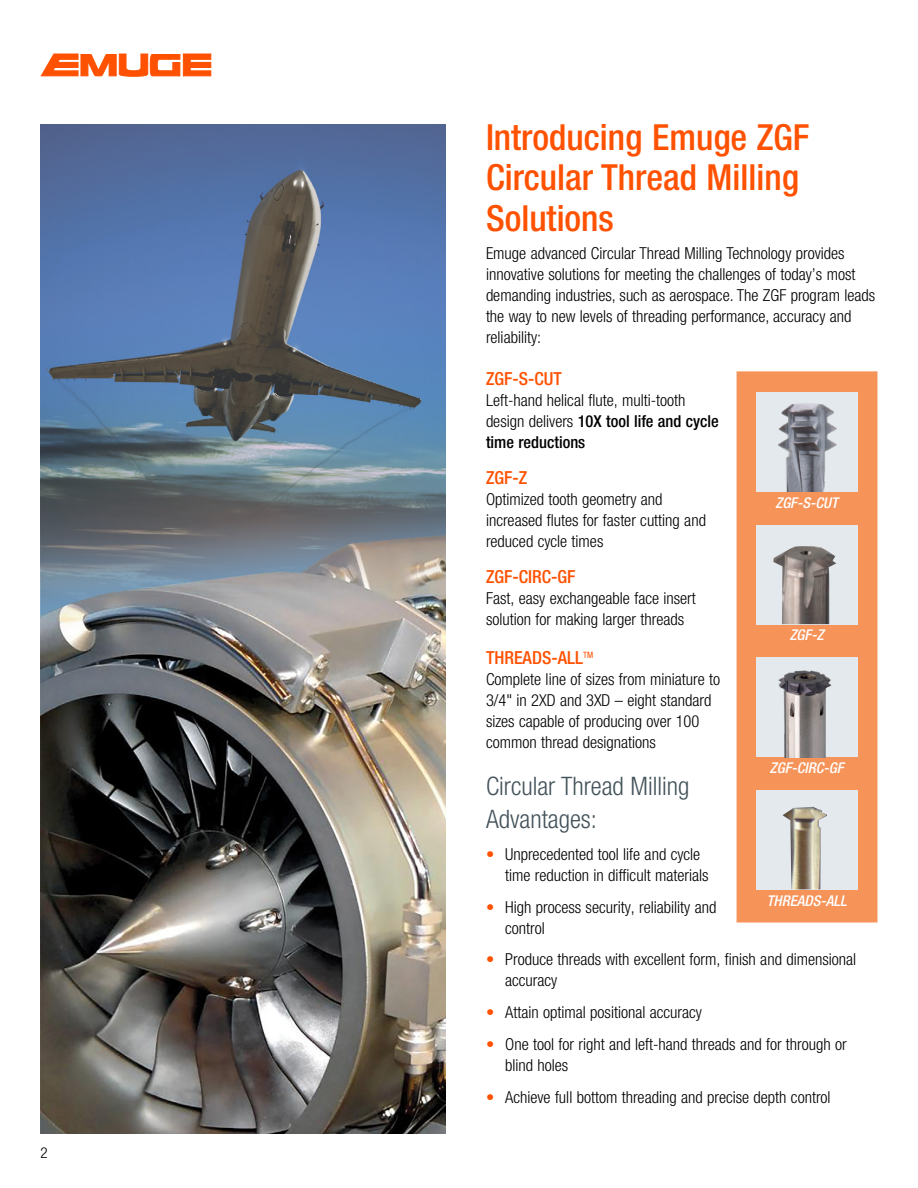
<style>
.page{position:relative;width:918px;height:1188px;background:#fff}
.page>*{position:absolute;margin:0;border:0;box-sizing:border-box;transform-origin:0 0}
.t1{font:500 condensed 36px/40.5px "Helvetica Neue LT Pro";color:#ff5100}
.t2{font:300 condensed 25.5px/33px "Helvetica Neue LT Pro";color:#43525a}
.t3{font:500 condensed 18px "Helvetica Neue LT Pro";color:#ff5100}
.t4{font:300 condensed 16.5px/21px "Helvetica Neue LT Pro";color:#000}
.t5{font:300 condensed 15px "Helvetica Neue LT Pro";color:#000}
.t6{font:italic 500 condensed 14.85px "Helvetica Neue LT Pro";color:#fff}
.s1{font-weight:500}
.s2{color:#ff5100}
</style>
<div class="page">
<svg style="left:41px;top:54px;width:170px;height:22px"></svg>
<img style="left:40px;top:124px;width:406px;height:1010px">
<div style="left:737px;top:371px;width:141px;height:551px;background:#f69358"></div>
<div style="left:756px;top:525px;width:101px;height:99px;background:#e3e9ec"></div>
<div style="left:756px;top:392px;width:101px;height:99px;background:#e3e9ec"></div>
<div style="left:756px;top:658px;width:101px;height:99px;background:#e3e9ec"></div>
<div style="left:756px;top:790px;width:101px;height:100px;background:#e3e9ec"></div>
<img style="left:783px;top:807px;width:44px;height:82px">
<img style="left:758px;top:387px;width:89px;height:105px">
<img style="left:756px;top:654px;width:89px;height:104px">
<img style="left:773px;top:546px;width:63px;height:78px">
<p class="t5" style="left:40px;top:1144px;width:9px">2</p>
<h1 class="t1" style="left:486px;top:117px;width:325px">Introducing Emuge ZGF<br>Circular Thread Milling<br>Solutions</h1>
<p class="t4" style="left:486px;top:242px;width:391px">Emuge advanced Circular Thread Milling Technology provides innovative solutions for meeting the challenges of today’s most demanding industries, such as aerospace. The ZGF program leads the way to new levels of threading performance, accuracy and reliability:</p>
<p class="t3" style="left:486px;top:368px;width:77px">ZGF-S-CUT</p>
<p class="t4" style="left:486px;top:390px;width:234px">Left-hand helical flute, multi-tooth design delivers <span class="s1">10X tool life and cycle time reductions</span></p>
<p class="t3" style="left:486px;top:467px;width:43px">ZGF-Z</p>
<p class="t4" style="left:486px;top:489px;width:222px">Optimized tooth geometry and increased flutes for faster cutting and reduced cycle times</p>
<p class="t3" style="left:486px;top:566px;width:91px">ZGF-CIRC-GF</p>
<p class="t4" style="left:486px;top:588px;width:211px">Fast, easy exchangeable face insert solution for making larger threads</p>
<p class="t3" style="left:486px;top:647px;width:109px">THREADS-ALL<sup>TM</sup></p>
<p class="t4" style="left:486px;top:669px;width:236px">Complete line of sizes from miniature to 3/4" in 2XD and 3XD – eight standard sizes capable of producing over 100 common thread designations</p>
<h2 class="t2" style="left:486px;top:769px;width:205px">Circular Thread Milling<br>Advantages:</h2>
<p class="t4" style="left:505px;top:843px;width:205px;text-indent:-19px"><span class="s2">•</span> Unprecedented tool life and cycle time reduction in difficult materials</p>
<p class="t4" style="left:505px;top:896px;width:213px;text-indent:-19px"><span class="s2">•</span> High process security, reliability and control</p>
<p class="t4" style="left:505px;top:949px;width:353px;text-indent:-19px"><span class="s2">•</span> Produce threads with excellent form, finish and dimensional accuracy</p>
<p class="t4" style="left:486px;top:1002px;width:218px"><span class="s2">•</span> Attain optimal positional accuracy</p>
<p class="t4" style="left:505px;top:1034px;width:343px;text-indent:-19px"><span class="s2">•</span> One tool for right and left-hand threads and for through or blind holes</p>
<p class="t4" style="left:486px;top:1086px;width:346px"><span class="s2">•</span> Achieve full bottom threading and precise depth control</p>
<p class="t6" style="left:775px;top:494px;width:64px">ZGF-S-CUT</p>
<p class="t6" style="left:790px;top:626px;width:35px">ZGF-Z</p>
<p class="t6" style="left:770px;top:759px;width:75px">ZGF-CIRC-GF</p>
<p class="t6" style="left:767px;top:892px;width:82px">THREADS-ALL</p>
</div>
